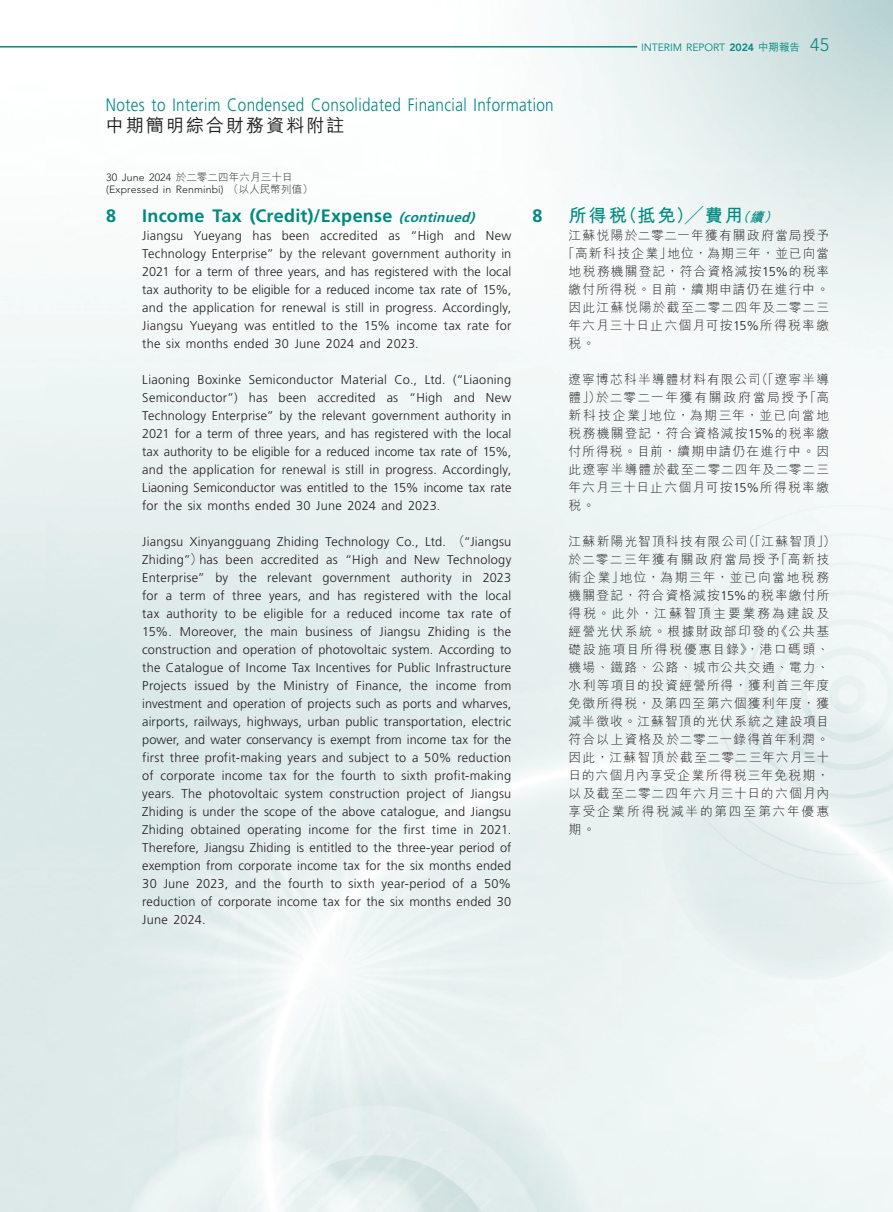
<style>
.page{position:relative;width:893px;height:1212px;background:#fff}
.page>*{position:absolute;margin:0;border:0;box-sizing:border-box;transform-origin:0 0}
.t1{font:300 18px "Frutiger LT Std";letter-spacing:.025em;color:#008980;scale:.85 1}
._03_H1{font:700 18px "Frutiger LT Std";letter-spacing:.015em;color:#008980}
._03_H1-2{font:700 18px "M Hei HK";letter-spacing:.125em;color:#008980}
.t2{font:500 18px "M Hei HK";letter-spacing:.115em;color:#231f20}
._12___P2{font:300 12.75px/18px "Frutiger LT Std";letter-spacing:.015em;color:#231f20;text-align:justify}
._12___P2-2{font:300 12.75px/18px "M Hei HK";letter-spacing:.095em;color:#231f20;text-align:justify}
.t3{font:300 10.5px "Avenir LT Std";letter-spacing:.015em;color:#231f20}
.t4{font:10.5px "Avenir LT Std";letter-spacing:-.01em;color:#008980}
.t5{font:300 10.5px "M Hei HK";letter-spacing:.015em;color:#231f20}
.s1{font-family:"Avenir LT Std"}
.s2{font-family:"M Hei HK"}
.s3{font-weight:800}
.s4{font-family:"M Hei HK";font-weight:500}
.s5{font-weight:300;font-size:18px}
.s6{font-style:italic;font-size:13.5px}
.s7{font-family:"Frutiger LT Std"}
</style>
<div class="page">
<hr style="left:0;top:46px;width:637px;height:2px;background:#008980">
<h1 class="t1" style="left:106px;top:94px;width:528px">Notes to Interim Condensed Consolidated Financial Information</h1>
<h1 class="t2" style="left:106px;top:112px;width:240px">中期簡明綜合財務資料附註</h1>
<p class="t5" style="left:106px;top:171px;width:188px"><span class="s1">30 June 2024</span> 於二零二四年六月三十日</p>
<p class="t3" style="left:106px;top:183px;width:208px">(Expressed in Renminbi) <span class="s2">（以人民幣列值）</span></p>
<p class="t4" style="left:641px;top:41px;width:190px">INTERIM REPORT <span class="s3">2024</span> <span class="s4">中期報告</span> <span class="s5">45</span></p>
<p class="_03_H1" style="left:106px;top:205px;width:12px">8</p>
<p class="_03_H1" style="left:142px;top:205px;width:338px">Income Tax (Credit)/Expense <span class="s6">(continued)</span></p>
<p class="_12___P2" style="left:142px;top:227px;width:371px">Jiangsu Yueyang has been accredited as “High and New Technology Enterprise” by the relevant government authority in 2021 for a term of three years, and has registered with the local tax authority to be eligible for a reduced income tax rate of 15%, and the application for renewal is still in progress. Accordingly, Jiangsu Yueyang was entitled to the 15% income tax rate for the six months ended 30 June 2024 and 2023.</p>
<p class="_12___P2" style="left:142px;top:371px;width:371px">Liaoning Boxinke Semiconductor Material Co., Ltd. (“Liaoning Semiconductor”) has been accredited as “High and New Technology Enterprise” by the relevant government authority in 2021 for a term of three years, and has registered with the local tax authority to be eligible for a reduced income tax rate of 15%, and the application for renewal is still in progress. Accordingly, Liaoning Semiconductor was entitled to the 15% income tax rate for the six months ended 30 June 2024 and 2023.</p>
<p class="_12___P2" style="left:142px;top:533px;width:371px">Jiangsu Xinyangguang Zhiding Technology Co., Ltd. <span class="s2">（</span>“Jiangsu Zhiding”<span class="s2">）</span>has been accredited as “High and New Technology Enterprise” by the relevant government authority in 2023 for a term of three years, and has registered with the local tax authority to be eligible for a reduced income tax rate of 15%. Moreover, the main business of Jiangsu Zhiding is the construction and operation of photovoltaic system. According to the Catalogue of Income Tax Incentives for Public Infrastructure Projects issued by the Ministry of Finance, the income from investment and operation of projects such as ports and wharves, airports, railways, highways, urban public transportation, electric power, and water conservancy is exempt from income tax for the first three profit-making years and subject to a 50% reduction of corporate income tax for the fourth to sixth profit-making years. The photovoltaic system construction project of Jiangsu Zhiding is under the scope of the above catalogue, and Jiangsu Zhiding obtained operating income for the first time in 2021.<br>Therefore, Jiangsu Zhiding is entitled to the three-year period of exemption from corporate income tax for the six months ended 30 June 2023, and the fourth to sixth year-period of a 50% reduction of corporate income tax for the six months ended 30<br>June 2024.</p>
<p class="_03_H1" style="left:533px;top:205px;width:12px">8</p>
<p class="_03_H1-2" style="left:569px;top:202px;width:215px">所得稅（抵免）╱費用<span class="s6">（續）</span></p>
<p class="_12___P2-2" style="left:569px;top:226px;width:262px">江蘇悅陽於二零二一年獲有關政府當局授予</p>
<p class="_12___P2-2" style="left:562px;top:244px;width:268px">「高新科技企業」地位，為期三年，並已向當</p>
<p class="_12___P2-2" style="left:569px;top:262px;width:262px">地稅務機關登記，符合資格減按<span class="s7">15%</span>的稅率</p>
<p class="_12___P2-2" style="left:569px;top:280px;width:262px">繳付所得稅。目前，續期申請仍在進行中。</p>
<p class="_12___P2-2" style="left:569px;top:298px;width:262px">因此江蘇悅陽於截至二零二四年及二零二三</p>
<p class="_12___P2-2" style="left:569px;top:316px;width:262px">年六月三十日止六個月可按<span class="s7">15%</span>所得稅率繳</p>
<p class="_12___P2-2" style="left:569px;top:334px;width:28px">稅。</p>
<p class="_12___P2-2" style="left:569px;top:370px;width:262px">遼寧博芯科半導體材料有限公司（「遼寧半導體」）於二零二一年獲有關政府當局授予「高新科技企業」地位，為期三年，並已向當地稅務機關登記，符合資格減按<span class="s7">15%</span>的稅率繳付所得稅。目前，續期申請仍在進行中。因此遼寧半導體於截至二零二四年及二零二三年六月三十日止六個月可按<span class="s7">15%</span>所得稅率繳稅。</p>
<p class="_12___P2-2" style="left:569px;top:532px;width:268px;text-align:left">江蘇新陽光智頂科技有限公司（「江蘇智頂」）於二零二三年獲有關政府當局授予「高新技術企業」地位，為期三年，並已向當地稅務機關登記，符合資格減按<span class="s7">15%</span>的稅率繳付所得稅。此外，江蘇智頂主要業務為建設及經營光伏系統。根據財政部印發的《公共基礎設施項目所得稅優惠目錄》，港口碼頭、機場、鐵路、公路、城市公共交通、電力、水利等項目的投資經營所得，獲利首三年度免徵所得稅，及第四至第六個獲利年度，獲減半徵收。江蘇智頂的光伏系統之建設項目符合以上資格及於二零二一錄得首年利潤。因此，江蘇智頂於截至二零二三年六月三十日的六個月內享受企業所得稅三年免稅期，以及截至二零二四年六月三十日的六個月內享受企業所得稅減半的第四至第六年優惠期。</p>
</div>
